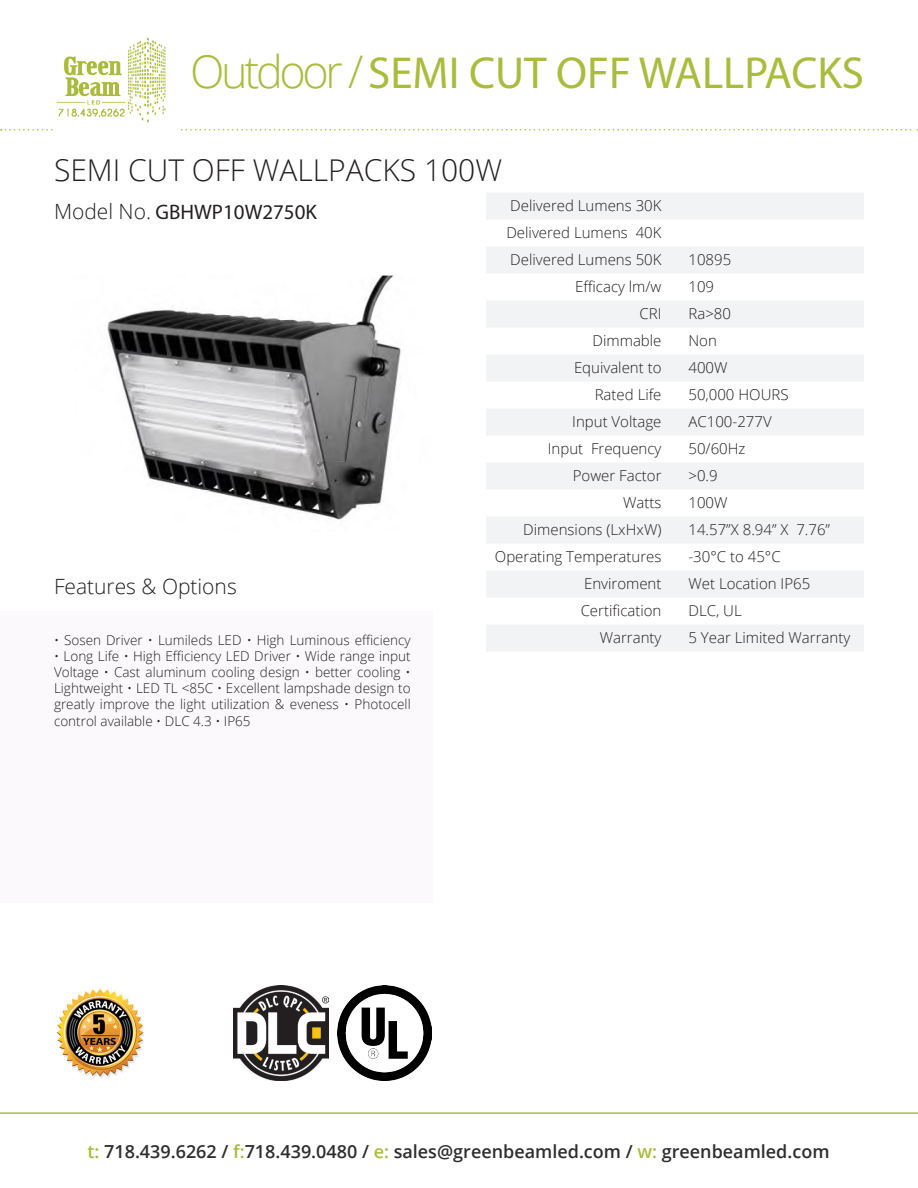
<style>
.page{position:relative;width:918px;height:1188px;background:#fff}
.page>*{position:absolute;margin:0;border:0;box-sizing:border-box;transform-origin:0 0}
.t1{font:45px "Myriad Pro";color:#abbc3c}
.t2{font:300 30px "Open Sans";color:#231f20}
.t3{font:21px "Myriad Pro";color:#231f20}
.t4{font:300 21px "Open Sans";color:#231f20}
.t5{font:600 18px "Open Sans";color:#2e2e2e}
.t6{font:300 15px "Open Sans";color:#231f20}
.t7{font:300 13.5px/16.2px "Open Sans";color:#231f20;text-align:justify}
.s1{font-family:"Open Sans";font-weight:300}
.s2{color:#abbc3c}
</style>
<div class="page">
<svg style="left:1px;top:129px;width:917px;height:1px"></svg>
<div style="left:0;top:612px;width:433px;height:291px;background:#fbf9fb"></div>
<hr style="left:0;top:1112px;width:918px;height:2px;background:#abbc3c">
<img style="left:55px;top:37px;width:126px;height:93px">
<svg style="left:486px;top:193px;width:378px;height:458px;fill:#f2f3f4"></svg>
<img style="left:107px;top:275px;width:294px;height:247px">
<img style="left:56px;top:988px;width:89px;height:91px">
<img style="left:234px;top:985px;width:95px;height:95px">
<img style="left:337px;top:985px;width:95px;height:95px">
<p class="t1" style="left:190px;top:46px;width:675px"><span class="s1">Outdoor /</span> SEMI CUT OFF WALLPACKS</p>
<p class="t2" style="left:54px;top:149px;width:450px">SEMI CUT OFF WALLPACKS 100W</p>
<p class="t3" style="left:54px;top:199px;width:264px"><span class="s1">Model No.</span> GBHWP10W2750K</p>
<p class="t6" style="left:510px;top:195px;width:153px">Delivered Lumens 30K</p>
<p class="t6" style="left:506px;top:222px;width:157px">Delivered Lumens 40K</p>
<p class="t6" style="left:510px;top:249px;width:153px">Delivered Lumens 50K</p>
<p class="t6" style="left:688px;top:249px;width:44px">10895</p>
<p class="t6" style="left:575px;top:276px;width:88px">Efficacy lm/w</p>
<p class="t6" style="left:688px;top:276px;width:27px">109</p>
<p class="t6" style="left:639px;top:303px;width:24px">CRI</p>
<p class="t6" style="left:688px;top:303px;width:44px">Ra&gt;80</p>
<p class="t6" style="left:593px;top:330px;width:70px">Dimmable</p>
<p class="t6" style="left:688px;top:330px;width:30px">Non</p>
<p class="t6" style="left:574px;top:357px;width:89px">Equivalent to</p>
<p class="t6" style="left:688px;top:357px;width:41px">400W</p>
<p class="t6" style="left:595px;top:384px;width:68px">Rated Life</p>
<p class="t6" style="left:688px;top:384px;width:102px">50,000 HOURS</p>
<p class="t6" style="left:572px;top:411px;width:91px">Input Voltage</p>
<p class="t6" style="left:688px;top:411px;width:85px">AC100-277V</p>
<p class="t6" style="left:548px;top:438px;width:115px">Input Frequency</p>
<p class="t6" style="left:688px;top:438px;width:59px">50/60Hz</p>
<p class="t6" style="left:573px;top:465px;width:90px">Power Factor</p>
<p class="t6" style="left:688px;top:465px;width:31px">&gt;0.9</p>
<p class="t6" style="left:623px;top:492px;width:40px">Watts</p>
<p class="t6" style="left:688px;top:492px;width:41px">100W</p>
<p class="t6" style="left:523px;top:519px;width:140px">Dimensions (LxHxW)</p>
<p class="t6" style="left:688px;top:519px;width:143px">14.57”X 8.94” X 7.76”</p>
<p class="t6" style="left:495px;top:546px;width:168px">Operating Temperatures</p>
<p class="t6" style="left:688px;top:546px;width:94px">-30°C to 45°C</p>
<p class="t6" style="left:584px;top:573px;width:79px">Enviroment</p>
<p class="t6" style="left:688px;top:573px;width:123px">Wet Location IP65</p>
<p class="t6" style="left:581px;top:600px;width:82px">Certification</p>
<p class="t6" style="left:688px;top:600px;width:55px">DLC, UL</p>
<p class="t6" style="left:600px;top:627px;width:63px">Warranty</p>
<p class="t6" style="left:688px;top:627px;width:163px">5 Year Limited Warranty</p>
<p class="t4" style="left:54px;top:572px;width:184px">Features &amp; Options</p>
<p class="t7" style="left:54px;top:631px;width:358px">• Sosen Driver • Lumileds LED • High Luminous efficiency</p>
<p class="t7" style="left:54px;top:647px;width:358px">• Long Life • High Efficiency LED Driver • Wide range input Voltage • Cast aluminum cooling design • better cooling • Lightweight • LED TL &lt;85C • Excellent lampshade design to greatly improve the light utilization &amp; eveness • Photocell control available • DLC 4.3 • IP65</p>
<p class="t5" style="left:88px;top:1139px;width:744px"><span class="s2">t:</span> 718.439.6262 / <span class="s2">f:</span>718.439.0480 / <span class="s2">e:</span> sales@greenbeamled.com / <span class="s2">w:</span> greenbeamled.com</p>
</div>
